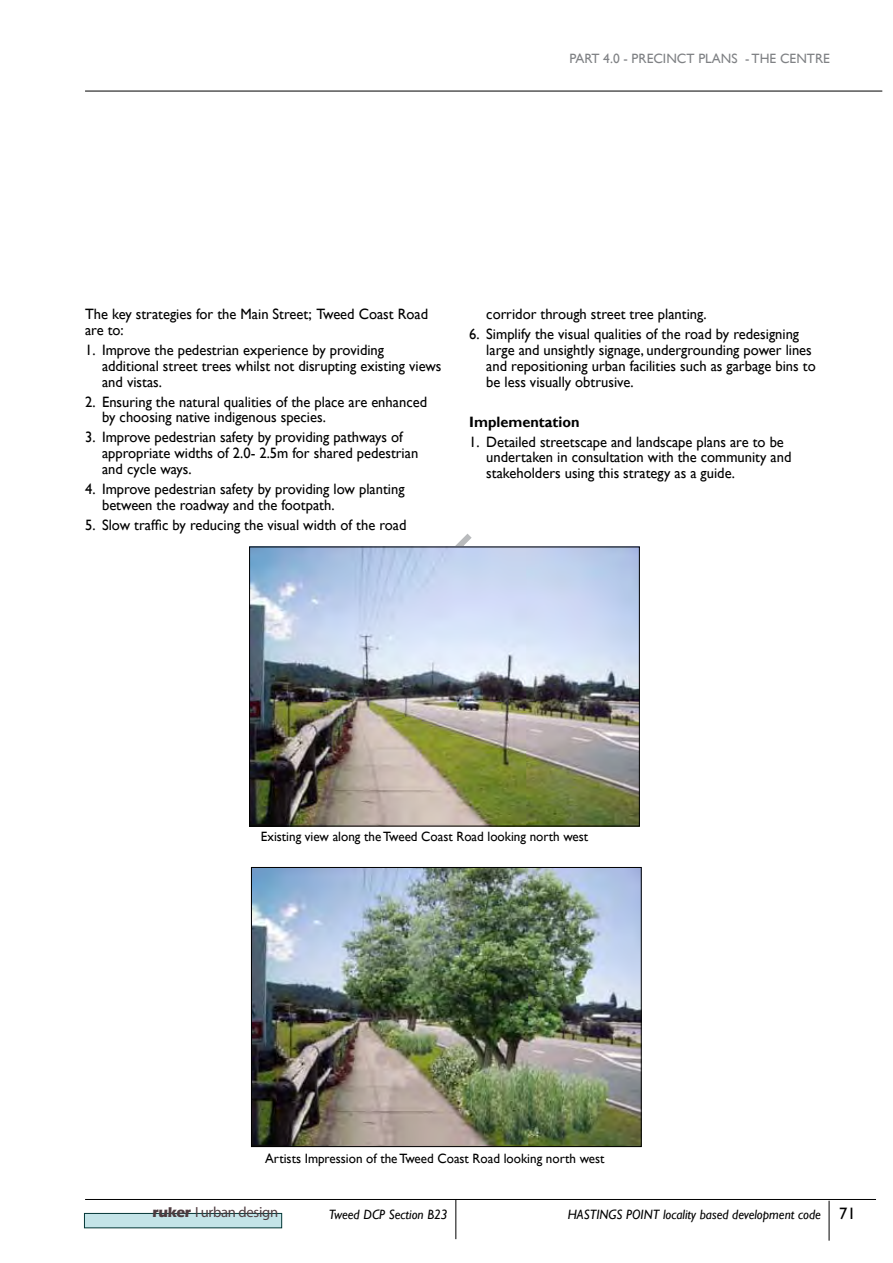
<style>
.page{position:relative;width:893px;height:1263px;background:#fff}
.page>*{position:absolute;margin:0;border:0;box-sizing:border-box;transform-origin:0 0}
.t1{font:16.5px "Gill Sans";color:#000}
.t2{font:15px/15.8px "Gill Sans";color:#000}
.t3{font:700 15px "Gill Sans";color:#000}
.t4{font:14.7px "Myriad";letter-spacing:-.02em;color:#4d3b3f}
.t5{font:13.5px "Gill Sans";color:#000}
.t6{font:italic 13.5px "Gill Sans";color:#000}
.t7{font:13.5px "Gill Sans";color:#808285}
.s1{font-family:"Eras ITC";font-weight:700}
</style>
<div class="page">
<hr style="left:85px;top:1199px;width:791px;height:1px;background:#000">
<hr style="left:456px;top:1199px;width:1px;height:40px;background:#000">
<hr style="left:829px;top:1201px;width:1px;height:39px;background:#000">
<svg style="left:84px;top:1212px;width:199px;height:17px;background:#b1d0d4"></svg>
<hr style="left:85px;top:91px;width:797px;height:1px;background:#000">
<img style="left:251px;top:549px;width:386px;height:275px">
<div style="left:249px;top:547px;width:390px;height:279px;border:1px solid #000"></div>
<img style="left:253px;top:869px;width:386px;height:276px">
<div style="left:251px;top:867px;width:390px;height:280px;border:1px solid #000"></div>
<p class="t7" style="left:570px;top:51px;width:9px">part</p>
<p class="t7" style="left:603px;top:51px;width:38px">4.0 - precinct</p>
<p class="t7" style="left:698px;top:51px;width:9px">plans</p>
<p class="t7" style="left:745px;top:51px;width:16px">- the</p>
<p class="t7" style="left:780px;top:51px;width:10px">centre</p>
<p class="t2" style="left:85px;top:307px;width:345px">The key strategies for the Main Street; Tweed Coast Road are to:</p>
<p class="t2" style="left:102px;top:342px;width:341px;text-indent:-17px">1. Improve the pedestrian experience by providing additional street trees whilst not disrupting existing views and vistas.</p>
<p class="t2" style="left:102px;top:394px;width:327px;text-indent:-17px">2. Ensuring the natural qualities of the place are enhanced by choosing native indigenous species.</p>
<p class="t2" style="left:102px;top:430px;width:318px;text-indent:-17px">3. Improve pedestrian safety by providing pathways of appropriate widths of 2.0- 2.5m for shared pedestrian and cycle ways.</p>
<p class="t2" style="left:102px;top:481px;width:304px;text-indent:-17px">4. Improve pedestrian safety by providing low planting between the roadway and the footpath.</p>
<p class="t2" style="left:85px;top:517px;width:323px">5. Slow traffic by reducing the visual width of the road</p>
<p class="t2" style="left:486px;top:307px;width:222px">corridor through street tree planting.</p>
<p class="t2" style="left:486px;top:327px;width:331px;text-indent:-17px">6. Simplify the visual qualities of the road by redesigning large and unsightly signage, undergrounding power lines and repositioning urban facilities such as garbage bins to be less visually obtrusive.</p>
<p class="t3" style="left:469px;top:412px;width:112px">Implementation</p>
<p class="t2" style="left:486px;top:434px;width:307px;text-indent:-17px">1. Detailed streetscape and landscape plans are to be undertaken in consultation with the community and stakeholders using this strategy as a guide.</p>
<p class="t5" style="left:261px;top:828px;width:329px">Existing view along the Tweed Coast Road looking north west</p>
<p class="t5" style="left:265px;top:1150px;width:341px">Artists Impression of the Tweed Coast Road looking north west</p>
<p class="t4" style="left:152px;top:1205px;width:127px"><span class="s1">ruker</span> I urban design</p>
<p class="t6" style="left:329px;top:1206px;width:120px">Tweed DCP Section B23</p>
<p class="t6" style="left:568px;top:1206px;width:255px">HASTINGS POINT locality based development code</p>
<p class="t1" style="left:839px;top:1204px;width:18px">71</p>
</div>
